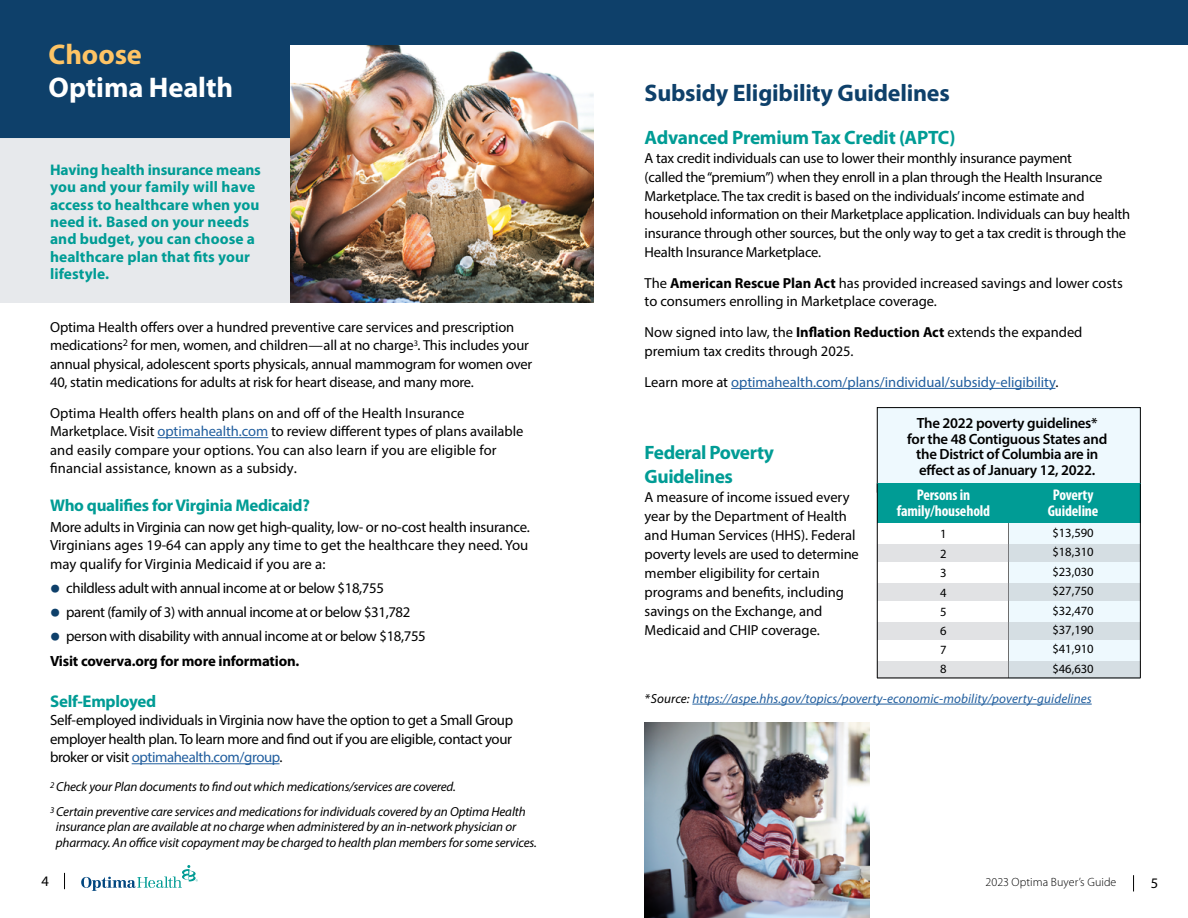
<style>
.page{position:relative;width:1188px;height:918px;background:#fff}
.page>*{position:absolute;margin:0;border:0;box-sizing:border-box;transform-origin:0 0}
.t1{font:700 28.5px "Myriad Pro";letter-spacing:-.005em;color:#fff}
.t2{font:700 28.5px "Myriad Pro";letter-spacing:-.005em;color:#fec465}
.t3{font:700 24px "Myriad Pro";letter-spacing:-.01em;color:#0e406a}
.t4{font:700 19.35px/24px "Myriad Pro";letter-spacing:-.025em;color:#009c95}
.t5{font:700 16.95px "Myriad Pro";letter-spacing:-.02em;color:#009c95}
.t6{font:700 15.45px/17.2px "Myriad Pro";letter-spacing:.005em;color:#009c95}
.t7{font:700 condensed 15.45px/15.5px "Myriad Pro";letter-spacing:-.01em;color:#fff;text-align:center}
.t8{font:14.85px/18.5px "Myriad Pro";letter-spacing:-.025em;color:#000;text-align:justify}
.t9{font:600 14.85px/15.8px "Myriad Pro";letter-spacing:-.02em;color:#000;text-align:center}
.t10{font:14.55px/18.8px "Myriad Pro";letter-spacing:-.01em;color:#000}
.t11{font:14.55px "Myriad Pro";color:#215e9e}
.t12{font:italic 13.2px "Myriad Pro";letter-spacing:.01em;color:#215e9e}
.t13{font:italic 13.05px/24.6px "Myriad Pro";letter-spacing:-.01em;color:#000}
.t14{font:12.6px/19.4px "Myriad Pro";color:#000;text-align:justify}
.t15{font:300 12px "Myriad Pro";letter-spacing:.005em;color:#000}
.s1{color:#215e9e}
.s2{font-size:15.3px}
.s3{font-weight:900;font-size:28.2px;color:#0e406a}
.s4{font-weight:700}
.s5{color:#000}
</style>
<div class="page">
<div style="left:0;top:135px;width:594px;height:167px;background:#e7e9ec"></div>
<div style="left:0;top:0;width:594px;height:138px;background:#0e406a"></div>
<hr style="left:157px;top:437px;width:111px;height:1px;background:#215e9e">
<hr style="left:132px;top:763px;width:148px;height:1px;background:#215e9e">
<svg style="left:64px;top:873px;width:1px;height:16px"></svg>
<svg style="left:81px;top:865px;width:117px;height:26px"></svg>
<div style="left:594px;top:0;width:594px;height:44px;background:#0e406a"></div>
<svg style="left:1133px;top:875px;width:1px;height:16px"></svg>
<hr style="left:731px;top:388px;width:324px;height:1px;background:#215e9e">
<hr style="left:692px;top:704px;width:400px;height:1px;background:#215e9e">
<img style="left:645px;top:723px;width:225px;height:195px">
<img style="left:290px;top:44px;width:304px;height:258px">
<div style="left:877px;top:408px;width:263px;height:84px;background:#eef9fe"></div>
<div style="left:877px;top:407px;width:264px;height:85px;border:1px solid #000"></div>
<hr style="left:877px;top:483px;width:263px;height:1px;background:#000">
<div style="left:1009px;top:508px;width:131px;height:170px;background:#eef9fe"></div>
<div style="left:877px;top:544px;width:263px;height:18px;background:#d5dee3"></div>
<div style="left:877px;top:583px;width:263px;height:18px;background:#d5dee3"></div>
<div style="left:877px;top:622px;width:263px;height:18px;background:#d5dee3"></div>
<svg style="left:878px;top:661px;width:262px;height:17px;fill:#d5dee3"></svg>
<div style="left:877px;top:484px;width:263px;height:39px;background:#009c95"></div>
<hr style="left:1140px;top:484px;width:1px;height:194px;background:#000">
<hr style="left:877px;top:484px;width:1px;height:194px;background:#000">
<hr style="left:877px;top:678px;width:263px;height:1px;background:#000">
<hr style="left:288px;top:43px;width:900px;height:1px;background:#0e406a">
<h1 class="t2" style="left:49px;top:36px;width:95px">Choose</h1>
<h1 class="t1" style="left:49px;top:69px;width:186px">Optima Health</h1>
<p class="t6" style="left:50px;top:161px;width:212px">Having health insurance means you and your family will have access to healthcare when you need it. Based on your needs and budget, you can choose a healthcare plan that fits your lifestyle.</p>
<p class="t10" style="left:50px;top:318px;width:484px">Optima Health offers over a hundred preventive care services and prescription medications<sup>2</sup> for men, women, and children—all at no charge<sup>3</sup>. This includes your annual physical, adolescent sports physicals, annual mammogram for women over 40, statin medications for adults at risk for heart disease, and many more.</p>
<p class="t10" style="left:50px;top:403px;width:475px">Optima Health offers health plans on and off of the Health Insurance Marketplace. Visit <span class="s1">optimahealth.com</span> to review different types of plans available and easily compare your options. You can also learn if you are eligible for financial assistance, known as a subsidy<span class="s2">.</span></p>
<p class="t5" style="left:50px;top:494px;width:261px">Who qualifies for Virginia Medicaid?</p>
<p class="t8" style="left:50px;top:517px;width:481px">More adults in Virginia can now get high-quality, low- or no-cost health insurance.<br>Virginians ages 19-64 can apply any time to get the healthcare they need. You may qualify for Virginia Medicaid if you are a:</p>
<p class="t8" style="left:50px;top:578px;width:335px"><span class="s3">•</span> childless adult with annual income at or below $18,755</p>
<p class="t8" style="left:50px;top:602px;width:362px"><span class="s3">•</span> parent (family of 3) with annual income at or below $31,782</p>
<p class="t8" style="left:50px;top:623px;width:377px;line-height:25.5px"><span class="s3">•</span> person with disability with annual income at or below $18,755<br><span class="s4">Visit coverva.org for more information.</span></p>
<p class="t5" style="left:50px;top:690px;width:108px">Self-Employed</p>
<p class="t8" style="left:50px;top:711px;width:465px">Self-employed individuals in Virginia now have the option to get a Small Group employer health plan. To learn more and find out if you are eligible, contact your broker or visit <span class="s1">optimahealth.com/group</span>.</p>
<p class="t13" style="left:50px;top:774px;width:477px"><sup>2</sup> Check your Plan documents to find out which medications/services are covered.<br><sup>3</sup> Certain preventive care services and medications for individuals covered by an Optima Health</p>
<p class="t13" style="left:56px;top:819px;width:483px;line-height:15.6px">insurance plan are available at no charge when administered by an in-network physician or pharmacy. An office visit copayment may be charged to health plan members for some services.</p>
<p class="t10" style="left:42px;top:871px;width:9px">4</p>
<h2 class="t3" style="left:645px;top:77px;width:307px">Subsidy Eligibility Guidelines</h2>
<h3 class="t4" style="left:645px;top:125px;width:312px">Advanced Premium Tax Credit (APTC)</h3>
<p class="t10" style="left:645px;top:149px;width:487px">A tax credit individuals can use to lower their monthly insurance payment<br>(called the “premium”) when they enroll in a plan through the Health Insurance Marketplace. The tax credit is based on the individuals’ income estimate and household information on their Marketplace application. Individuals can buy health insurance through other sources, but the only way to get a tax credit is through the Health Insurance Marketplace.</p>
<p class="t10" style="left:645px;top:273px;width:480px">The <span class="s4">American Rescue Plan Act</span> has provided increased savings and lower costs to consumers enrolling in Marketplace coverage.</p>
<p class="t10" style="left:645px;top:323px;width:439px">Now signed into law, the <span class="s4">Inflation Reduction Act</span> extends the expanded premium tax credits through 2025.</p>
<p class="t11" style="left:645px;top:373px;width:415px"><span class="s5">Learn more at</span> optimahealth.com/plans/individual/subsidy-eligibility<span class="s5">.</span></p>
<h3 class="t4" style="left:645px;top:440px;width:131px">Federal Poverty<br>Guidelines</h3>
<p class="t10" style="left:645px;top:487px;width:216px">A measure of income issued every year by the Department of Health and Human Services (HHS). Federal poverty levels are used to determine member eligibility for certain programs and benefits, including savings on the Exchange, and<br>Medicaid and CHIP coverage.</p>
<p class="t9" style="left:907px;top:415px;width:202px">The 2022 poverty guidelines* for the 48 Contiguous States and the District of Columbia are in effect as of January 12, 2022.</p>
<p class="t7" style="left:897px;top:487px;width:95px">Persons in family/household</p>
<p class="t7" style="left:1048px;top:487px;width:52px">Poverty<br>Guideline</p>
<p class="t14" style="left:940px;top:524px;width:8px">1<br>2<br>3<br>4<br>5<br>6<br>7<br>8</p>
<p class="t14" style="left:1052px;top:523px;width:43px">$13,590 $18,310 $23,030 $27,750 $32,470 $37,190 $41,910 $46,630</p>
<p class="t12" style="left:645px;top:690px;width:449px"><span class="s5">* Source:</span> https://aspe.hhs.gov/topics/poverty-economic-mobility/poverty-guidelines</p>
<p class="t15" style="left:986px;top:876px;width:132px">2023 Optima Buyer’s Guide</p>
<p class="t10" style="left:1151px;top:873px;width:9px">5</p>
</div>
